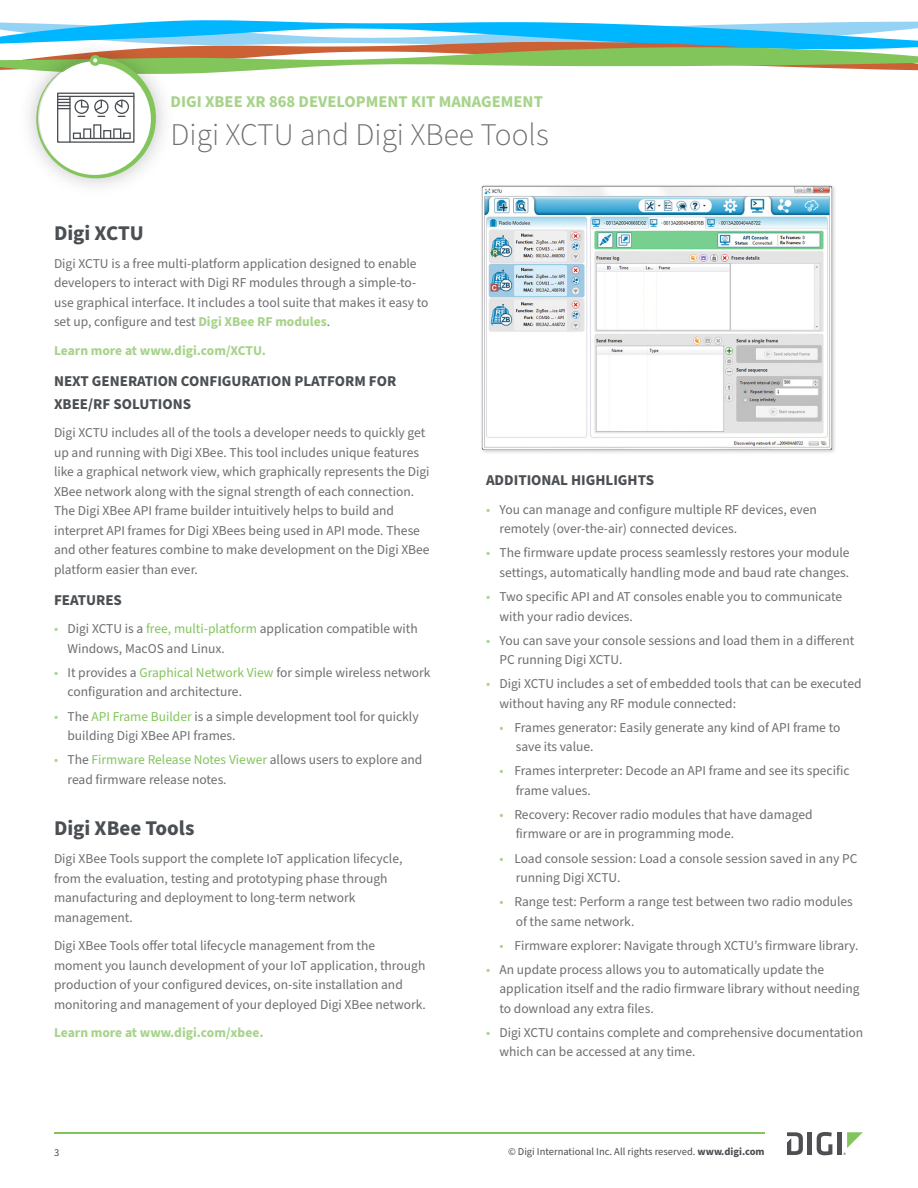
<style>
.page{position:relative;width:918px;height:1188px;background:#fff}
.page>*{position:absolute;margin:0;border:0;box-sizing:border-box;transform-origin:0 0}
.Intro_NEW{font:300 31.5px "Source Sans Pro";color:#6d6e71}
.Subhead_1_NEW{font:700 21px "Source Sans Pro";color:#4b4f53}
.Intro_NEW-2{font:700 16.5px "Source Sans Pro";color:#a7d38b}
.Body_Copy_NEW{font:700 15px/22.5px "Source Sans Pro";color:#4b4f53}
.Subhead_1_NEW-2{font:700 15px "Source Sans Pro";color:#4b4f53}
.Bullets_NEW{font:13.5px/19.5px "Source Sans Pro";color:#6d6e71}
.Body_Copy_NEW-2{font:13.5px/19.5px "Source Sans Pro";color:#6d6e71}
.Body_Copy_NEW-3{font:700 13.5px "Source Sans Pro";color:#a7d38b}
.t1{font:10.5px "Source Sans Pro";color:#4b4f53}
.s1{font-weight:700;color:#a7d38b}
.s2{color:#a7d38b}
.s3{color:#82c55b}
.s4{font-weight:700}
</style>
<div class="page">
<hr style="left:54px;top:1132px;width:711px;height:2px;background:#82c55b">
<hr style="left:808px;top:1132px;width:4px;height:23px;background:#4e4f53">
<svg style="left:817px;top:1132px;width:15px;height:23px"></svg>
<hr style="left:837px;top:1132px;width:4px;height:23px;background:#4e4f53">
<svg style="left:787px;top:1132px;width:16px;height:23px"></svg>
<svg style="left:843px;top:1132px;width:20px;height:23px"></svg>
<svg style="left:0;top:20px;width:918px;height:159px"></svg>
<div style="left:91px;top:57px;width:8px;height:7px;background:#fff;border-radius:50%"></div>
<div style="left:90px;top:55px;width:11px;height:11px;border:3px solid #82c55b;border-radius:50%"></div>
<img style="left:481px;top:185px;width:354px;height:268px">
<p class="Subhead_1_NEW" style="left:54px;top:218px;width:91px">Digi XCTU</p>
<p class="Intro_NEW-2" style="left:171px;top:90px;width:374px">DIGI XBEE XR 868 DEVELOPMENT KIT MANAGEMENT</p>
<p class="Intro_NEW" style="left:171px;top:113px;width:380px">Digi XCTU and Digi XBee Tools</p>
<p class="Body_Copy_NEW-2" style="left:54px;top:254px;width:376px">Digi XCTU is a free multi-platform application designed to enable developers to interact with Digi RF modules through a simple-to&shy;use graphical interface. It includes a tool suite that makes it easy to set up, configure and test <span class="s1">Digi XBee RF modules</span>.</p>
<p class="Body_Copy_NEW-3" style="left:54px;top:341px;width:213px">Learn more at www.digi.com/XCTU.</p>
<p class="Body_Copy_NEW" style="left:54px;top:370px;width:344px">NEXT GENERATION CONFIGURATION PLATFORM FOR<br>XBEE/RF SOLUTIONS</p>
<p class="Body_Copy_NEW-2" style="left:54px;top:423px;width:377px">Digi XCTU includes all of the tools a developer needs to quickly get up and running with Digi XBee. This tool includes unique features like a graphical network view, which graphically represents the Digi XBee network along with the signal strength of each connection.<br>The Digi XBee API frame builder intuitively helps to build and interpret API frames for Digi XBees being used in API mode. These and other features combine to make development on the Digi XBee platform easier than ever.</p>
<p class="Subhead_1_NEW-2" style="left:54px;top:590px;width:69px">FEATURES</p>
<p class="Bullets_NEW" style="left:68px;top:620px;width:352px;text-indent:-14px"><span class="s2">•</span> Digi XCTU is a <span class="s3">free, multi-platform</span> application compatible with<br>Windows, MacOS and Linux.</p>
<p class="Bullets_NEW" style="left:68px;top:663px;width:365px;text-indent:-14px"><span class="s2">•</span> It provides a <span class="s3">Graphical Network View</span> for simple wireless network configuration and architecture.</p>
<p class="Bullets_NEW" style="left:68px;top:707px;width:353px;text-indent:-14px"><span class="s2">•</span> The <span class="s3">API Frame Builder</span> is a simple development tool for quickly building Digi XBee API frames.</p>
<p class="Bullets_NEW" style="left:68px;top:750px;width:356px;text-indent:-14px"><span class="s2">•</span> The <span class="s3">Firmware Release Notes Viewer</span> allows users to explore and read firmware release notes.</p>
<p class="Subhead_1_NEW" style="left:54px;top:814px;width:142px">Digi XBee Tools</p>
<p class="Body_Copy_NEW-2" style="left:54px;top:850px;width:350px">Digi XBee Tools support the complete IoT application lifecycle, from the evaluation, testing and prototyping phase through manufacturing and deployment to long-term network management.</p>
<p class="Body_Copy_NEW-2" style="left:54px;top:936px;width:374px">Digi XBee Tools offer total lifecycle management from the moment you launch development of your IoT application, through production of your configured devices, on-site installation and monitoring and management of your deployed Digi XBee network.</p>
<p class="Body_Copy_NEW-3" style="left:54px;top:1023px;width:211px">Learn more at www.digi.com/xbee.</p>
<p class="Subhead_1_NEW-2" style="left:486px;top:470px;width:170px">ADDITIONAL HIGHLIGHTS</p>
<p class="Bullets_NEW" style="left:500px;top:500px;width:319px;text-indent:-14px"><span class="s2">•</span> You can manage and configure multiple RF devices, even remotely (over-the-air) connected devices.</p>
<p class="Bullets_NEW" style="left:486px;top:544px;width:365px;text-align:right"><span class="s2">•</span> The firmware update process seamlessly restores your module settings, automatically handling mode and baud rate changes.</p>
<p class="Bullets_NEW" style="left:500px;top:587px;width:344px;text-indent:-14px"><span class="s2">•</span> Two specific API and AT consoles enable you to communicate with your radio devices.</p>
<p class="Bullets_NEW" style="left:500px;top:631px;width:356px;text-indent:-14px"><span class="s2">•</span> You can save your console sessions and load them in a different<br>PC running Digi XCTU.</p>
<p class="Bullets_NEW" style="left:500px;top:674px;width:364px;text-indent:-14px"><span class="s2">•</span> Digi XCTU includes a set of embedded tools that can be executed without having any RF module connected:</p>
<p class="Bullets_NEW" style="left:516px;top:718px;width:326px;text-indent:-16px"><span class="s2">•</span> Frames generator: Easily generate any kind of API frame to save its value.</p>
<p class="Bullets_NEW" style="left:516px;top:762px;width:335px;text-indent:-16px"><span class="s2">•</span> Frames interpreter: Decode an API frame and see its specific frame values.</p>
<p class="Bullets_NEW" style="left:516px;top:805px;width:298px;text-indent:-16px"><span class="s2">•</span> Recovery: Recover radio modules that have damaged firmware or are in programming mode.</p>
<p class="Bullets_NEW" style="left:516px;top:849px;width:343px;text-indent:-16px"><span class="s2">•</span> Load console session: Load a console session saved in any PC running Digi XCTU.</p>
<p class="Bullets_NEW" style="left:516px;top:892px;width:339px;text-indent:-16px"><span class="s2">•</span> Range test: Perform a range test between two radio modules of the same network.</p>
<p class="Bullets_NEW" style="left:500px;top:936px;width:360px"><span class="s2">•</span> Firmware explorer: Navigate through XCTU’s firmware library.</p>
<p class="Bullets_NEW" style="left:500px;top:960px;width:362px;text-indent:-14px"><span class="s2">•</span> An update process allows you to automatically update the application itself and the radio firmware library without needing to download any extra files.</p>
<p class="Bullets_NEW" style="left:500px;top:1023px;width:365px;text-indent:-14px"><span class="s2">•</span> Digi XCTU contains complete and comprehensive documentation which can be accessed at any time.</p>
<p class="t1" style="left:54px;top:1145px;width:7px">3</p>
<p class="t1" style="left:508px;top:1144px;width:258px">© Digi International Inc. All rights reserved. <span class="s4">www.digi.com</span></p>
</div>
